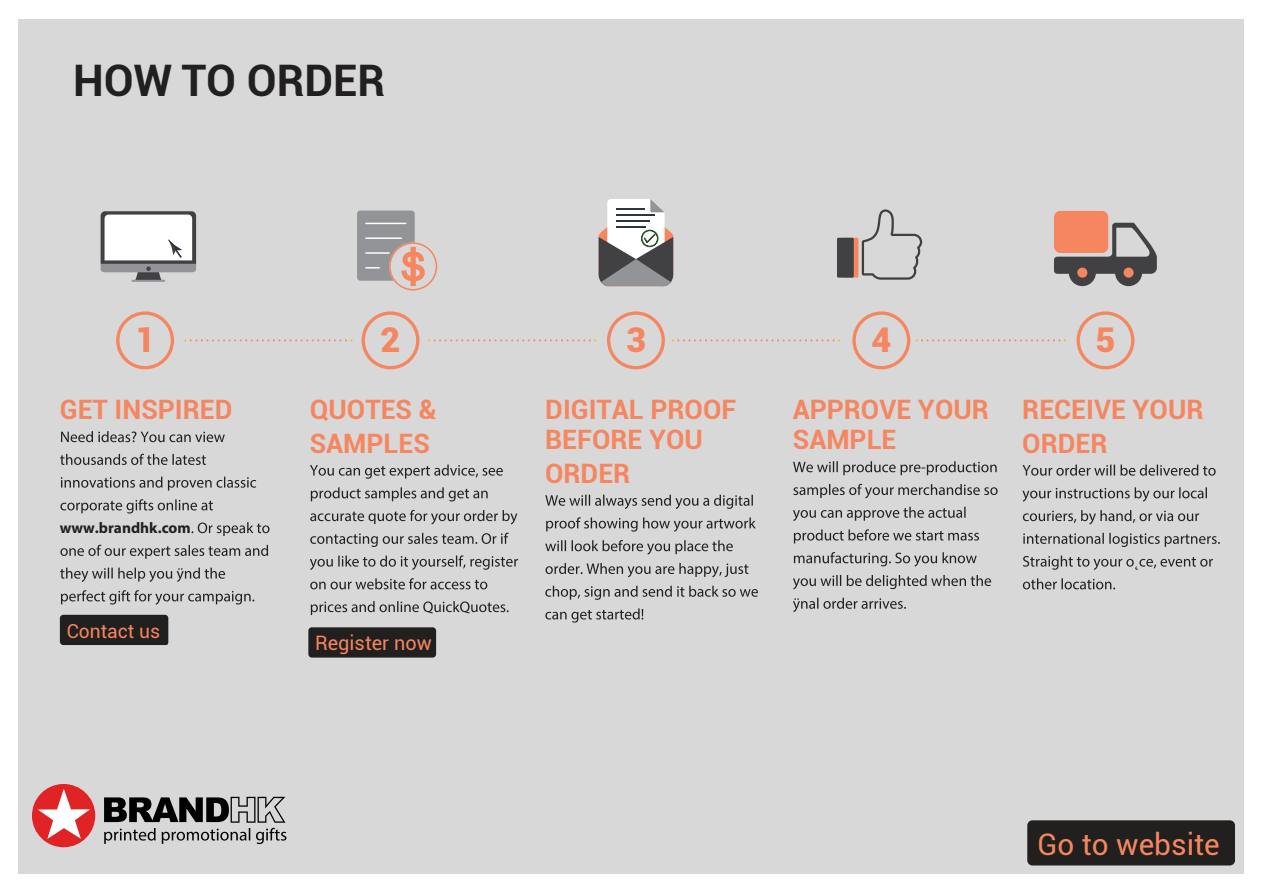
<style>
.page{position:relative;width:1263px;height:893px;background:#fff}
.page>*{position:absolute;margin:0;border:0;box-sizing:border-box;transform-origin:0 0}
.t1{font:700 43.5px "Roboto";color:#221f1f}
.t2{font:900 34.2px "Roboto";color:#f5865f}
.t3{font:29.7px "Roboto";color:#f5865f}
.t4{font:700 26.7px/33.5px "Roboto";color:#f5865f}
.t5{font:19.95px "Roboto";color:#f5865f}
.t6{font:19.2px "Roboto";color:#f5865f}
.t7{font:700 15.45px "Myriad Pro";color:#221f1f}
</style>
<div class="page">
<div style="left:19px;top:19px;width:1225px;height:855px;background:#d8d8d8"></div>
<svg style="left:185px;top:339px;width:167px;height:2px"></svg>
<svg style="left:429px;top:339px;width:167px;height:2px"></svg>
<svg style="left:673px;top:339px;width:167px;height:2px"></svg>
<svg style="left:916px;top:339px;width:150px;height:2px"></svg>
<svg style="left:861px;top:209px;width:62px;height:71px"></svg>
<div style="left:842px;top:238px;width:16px;height:40px;background:#f5865f"></div>
<div style="left:837px;top:238px;width:17px;height:40px;background:#414042"></div>
<svg style="left:1054px;top:223px;width:103px;height:63px"></svg>
<div style="left:1054px;top:211px;width:54px;height:42px;background:#f5865f;border-radius:6px"></div>
<div style="left:60px;top:615px;width:108px;height:30px;background:#221f1f"></div>
<div style="left:308px;top:627px;width:128px;height:31px;background:#221f1f;border-radius:3px"></div>
<svg style="left:61px;top:431px;width:164px;height:11px"></svg>
<svg style="left:60px;top:454px;width:146px;height:11px"></svg>
<svg style="left:61px;top:477px;width:195px;height:14px"></svg>
<svg style="left:60px;top:499px;width:153px;height:14px"></svg>
<svg style="left:192px;top:522px;width:77px;height:14px"></svg>
<svg style="left:60px;top:545px;width:208px;height:14px"></svg>
<svg style="left:60px;top:568px;width:165px;height:14px"></svg>
<svg style="left:61px;top:590px;width:193px;height:15px"></svg>
<svg style="left:310px;top:465px;width:193px;height:14px"></svg>
<svg style="left:311px;top:487px;width:177px;height:14px"></svg>
<svg style="left:310px;top:510px;width:207px;height:14px"></svg>
<svg style="left:310px;top:533px;width:199px;height:14px"></svg>
<svg style="left:310px;top:555px;width:208px;height:15px"></svg>
<svg style="left:310px;top:578px;width:177px;height:11px"></svg>
<svg style="left:311px;top:601px;width:198px;height:14px"></svg>
<svg style="left:545px;top:495px;width:208px;height:14px"></svg>
<svg style="left:546px;top:517px;width:210px;height:15px"></svg>
<svg style="left:545px;top:540px;width:188px;height:14px"></svg>
<svg style="left:545px;top:563px;width:203px;height:14px"></svg>
<svg style="left:545px;top:586px;width:213px;height:14px"></svg>
<svg style="left:545px;top:608px;width:98px;height:15px"></svg>
<svg style="left:793px;top:461px;width:204px;height:14px"></svg>
<svg style="left:793px;top:484px;width:204px;height:14px"></svg>
<svg style="left:793px;top:507px;width:172px;height:14px"></svg>
<svg style="left:794px;top:529px;width:185px;height:14px"></svg>
<svg style="left:794px;top:552px;width:183px;height:15px"></svg>
<svg style="left:793px;top:575px;width:198px;height:14px"></svg>
<svg style="left:793px;top:598px;width:113px;height:14px"></svg>
<svg style="left:1022px;top:465px;width:193px;height:11px"></svg>
<svg style="left:1022px;top:487px;width:185px;height:15px"></svg>
<svg style="left:1023px;top:510px;width:176px;height:14px"></svg>
<svg style="left:1023px;top:533px;width:197px;height:14px"></svg>
<svg style="left:1023px;top:556px;width:190px;height:14px"></svg>
<svg style="left:1023px;top:578px;width:92px;height:11px"></svg>
<svg style="left:357px;top:211px;width:80px;height:79px"></svg>
<hr style="left:132px;top:280px;width:33px;height:2px;background:#929497">
<svg style="left:101px;top:211px;width:95px;height:69px;background:#cacacb"></svg>
<svg style="left:116px;top:311px;width:58px;height:58px"></svg>
<svg style="left:362px;top:311px;width:57px;height:58px"></svg>
<svg style="left:607px;top:311px;width:58px;height:58px"></svg>
<svg style="left:852px;top:311px;width:58px;height:58px"></svg>
<svg style="left:1076px;top:311px;width:58px;height:58px"></svg>
<svg style="left:599px;top:199px;width:74px;height:87px;background:#a8a7a6"></svg>
<div style="left:32px;top:784px;width:64px;height:64px;background:#e02325;border-radius:50%"></div>
<svg style="left:38px;top:789px;width:52px;height:50px"></svg>
<svg style="left:104px;top:797px;width:182px;height:47px"></svg>
<div style="left:1027px;top:820px;width:208px;height:45px;background:#221f1f;border-radius:5px"></div>
<h1 class="t1" style="left:73px;top:50px;width:314px">HOW TO ORDER</h1>
<p class="t2" style="left:135px;top:316px;width:21px">1</p>
<p class="t2" style="left:381px;top:316px;width:21px">2</p>
<p class="t2" style="left:626px;top:316px;width:21px">3</p>
<p class="t2" style="left:871px;top:316px;width:21px">4</p>
<p class="t2" style="left:1095px;top:316px;width:21px">5</p>
<p class="t4" style="left:60px;top:392px;width:174px">GET INSPIRED</p>
<p class="t7" style="left:60px;top:518px;width:132px">www.brandhk.com</p>
<p class="t6" style="left:67px;top:617px;width:95px">Contact us</p>
<p class="t4" style="left:310px;top:392px;width:128px">QUOTES &amp;<br>SAMPLES</p>
<p class="t4" style="left:545px;top:394px;width:193px;line-height:30.2px">DIGITAL PROOF<br>BEFORE YOU</p>
<p class="t4" style="left:545px;top:456px;width:87px">ORDER</p>
<p class="t4" style="left:793px;top:394px;width:198px;line-height:30.2px">APPROVE YOUR<br>SAMPLE</p>
<p class="t4" style="left:1022px;top:392px;width:183px">RECEIVE YOUR<br>ORDER</p>
<p class="t5" style="left:315px;top:629px;width:118px">Register now</p>
<p class="t3" style="left:1037px;top:823px;width:184px">Go to website</p>
</div>
